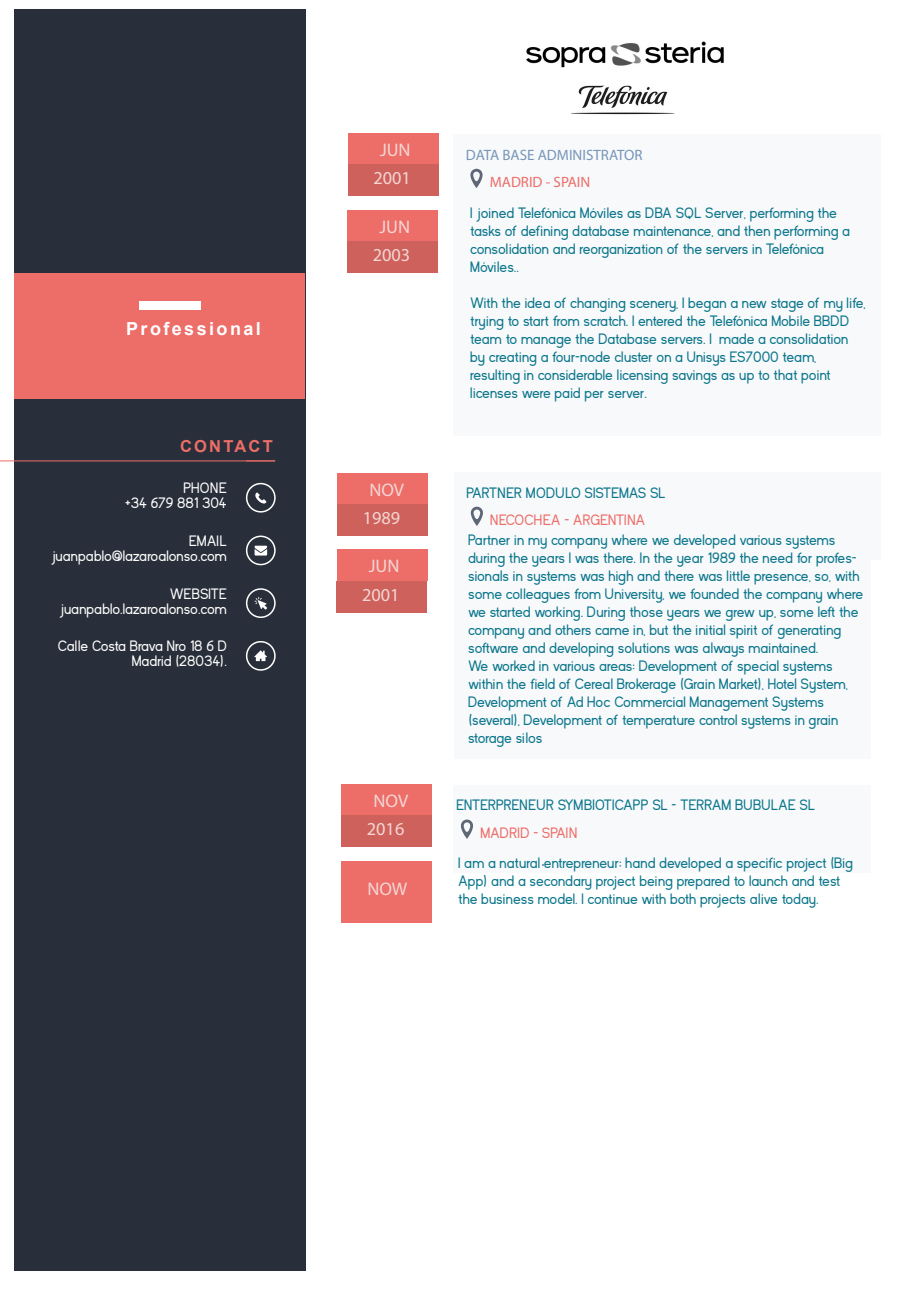
<style>
.page{position:relative;width:919px;height:1289px;background:#fff}
.page>*{position:absolute;margin:0;border:0;box-sizing:border-box;transform-origin:0 0}
.t1{font:18.3px/28.3px "Myriad Pro";color:#f4d6d4;text-align:center}
.t2{font:700 18px "Arial";letter-spacing:.135em;color:#fff}
.t3{font:700 16.5px "Arial";letter-spacing:.135em;color:#ed6d68}
.t4{font:15px/18px "Kayak Sans";color:#0a758a}
.t5{font:15px/15px "Kayak Sans";color:#fff;text-align:right}
.t6{font:15px "Kayak Sans";color:#ed6d68}
.t7{font:15px "Myriad Pro";color:#7796b9}
.t8{font:15px "Myriad Pro";color:#ed6d68}
</style>
<div class="page">
<div style="left:337px;top:473px;width:91px;height:31px;background:#ed6d68"></div>
<div style="left:337px;top:504px;width:91px;height:32px;background:#ce615b"></div>
<div style="left:463px;top:472px;width:417px;height:88px;background:#f7f9fb"></div>
<div style="left:453px;top:472px;width:417px;height:286px;background:#f7f9fb"></div>
<svg style="left:470px;top:506px;width:13px;height:20px"></svg>
<div style="left:336px;top:549px;width:91px;height:31px;background:#ed6d68"></div>
<div style="left:336px;top:581px;width:91px;height:31px;background:#ce615b"></div>
<div style="left:15px;top:10px;width:290px;height:1261px;background:#292f3a"></div>
<div style="left:15px;top:273px;width:290px;height:125px;background:#ed6d68"></div>
<div style="left:341px;top:784px;width:91px;height:31px;background:#ed6d68"></div>
<div style="left:341px;top:815px;width:91px;height:32px;background:#ce615b"></div>
<div style="left:453px;top:785px;width:418px;height:87px;background:#f7f9fb"></div>
<svg style="left:461px;top:819px;width:12px;height:19px"></svg>
<div style="left:340px;top:860px;width:91px;height:62px;background:#ed6d68"></div>
<div style="left:139px;top:301px;width:61px;height:9px;background:#fff"></div>
<div style="left:348px;top:133px;width:90px;height:31px;background:#ed6d68"></div>
<div style="left:348px;top:165px;width:90px;height:31px;background:#ce615b"></div>
<div style="left:453px;top:134px;width:427px;height:301px;background:#f7f9fb"></div>
<svg style="left:470px;top:169px;width:12px;height:19px"></svg>
<div style="left:347px;top:210px;width:91px;height:31px;background:#ed6d68"></div>
<div style="left:347px;top:241px;width:91px;height:32px;background:#ce615b"></div>
<img style="left:526px;top:41px;width:198px;height:74px">
<svg style="left:255px;top:492px;width:11px;height:12px"></svg>
<div style="left:246px;top:483px;width:29px;height:29px;border:2px solid #fff;border-radius:50%"></div>
<svg style="left:254px;top:545px;width:13px;height:10px"></svg>
<div style="left:246px;top:535px;width:29px;height:30px;border:2px solid #fff;border-radius:50%"></div>
<svg style="left:254px;top:597px;width:13px;height:12px"></svg>
<div style="left:246px;top:588px;width:29px;height:30px;border:2px solid #fff;border-radius:50%"></div>
<div style="left:246px;top:641px;width:29px;height:29px;border:2px solid #fff;border-radius:50%"></div>
<svg style="left:254px;top:650px;width:13px;height:11px"></svg>
<p class="t2" style="left:126px;top:316px;width:136px">Professional</p>
<p class="t3" style="left:180px;top:434px;width:94px">CONTACT</p>
<p class="t5" style="left:125px;top:480px;width:103px">PHONE<br>+34 679 881 304</p>
<p class="t5" style="left:51px;top:533px;width:177px">EMAIL juanpablo@lazaroalonso.com</p>
<p class="t5" style="left:60px;top:586px;width:169px">WEBSITE juanpablo.lazaroalonso.com</p>
<p class="t5" style="left:58px;top:639px;width:170px">Calle Costa Brava Nro 18 6 D<br>Madrid (28034).</p>
<p class="t1" style="left:373px;top:135px;width:39px">JUN<br>2001</p>
<p class="t7" style="left:466px;top:145px;width:178px">DATA BASE ADMINISTRATOR</p>
<p class="t8" style="left:490px;top:173px;width:102px">MADRID - SPAIN</p>
<p class="t1" style="left:373px;top:212px;width:39px">JUN<br>2003</p>
<p class="t4" style="left:470px;top:204px;width:381px">I joined Telefónica Móviles as DBA SQL Server, performing the tasks of defining database maintenance, and then performing a consolidation and reorganization of the servers in Telefónica Móviles..</p>
<p class="t4" style="left:470px;top:294px;width:397px">With the idea of changing scenery, I began a new stage of my life, trying to start from scratch. I entered the Telefónica Mobile BBDD team to manage the Database servers. I made a consolidation by creating a four-node cluster on a Unisys ES7000 team, resulting in considerable licensing savings as up to that point licenses were paid per server.</p>
<p class="t1" style="left:363px;top:475px;width:43px">NOV<br>1989</p>
<p class="t4" style="left:466px;top:484px;width:201px">PARTNER MODULO SISTEMAS SL</p>
<p class="t6" style="left:490px;top:511px;width:157px">NECOCHEA - ARGENTINA</p>
<p class="t1" style="left:362px;top:551px;width:39px">JUN<br>2001</p>
<p class="t4" style="left:468px;top:531px;width:396px">Partner in my company where we developed various systems during the years I was there. In the year 1989 the need for profes&shy;sionals in systems was high and there was little presence, so, with some colleagues from University, we founded the company where we started working. During those years we grew up, some left the company and others came in, but the initial spirit of generating software and developing solutions was always maintained.<br>We worked in various areas: Development of special systems within the field of Cereal Brokerage (Grain Market), Hotel System, Development of Ad Hoc Commercial Management Systems (several), Development of temperature control systems in grain storage silos</p>
<p class="t1" style="left:367px;top:786px;width:43px">NOV<br>2016</p>
<p class="t4" style="left:456px;top:796px;width:360px">ENTERPRENEUR SYMBIOTICAPP SL - TERRAM BUBULAE SL</p>
<p class="t6" style="left:480px;top:824px;width:98px">MADRID - SPAIN</p>
<p class="t1" style="left:367px;top:874px;width:42px">NOW</p>
<p class="t4" style="left:458px;top:854px;width:396px">I am a natural entrepreneur; hand developed a specific project (Big<br>App) and a secondary project being prepared to launch and test the business model. I continue with both projects alive today.</p>
</div>
